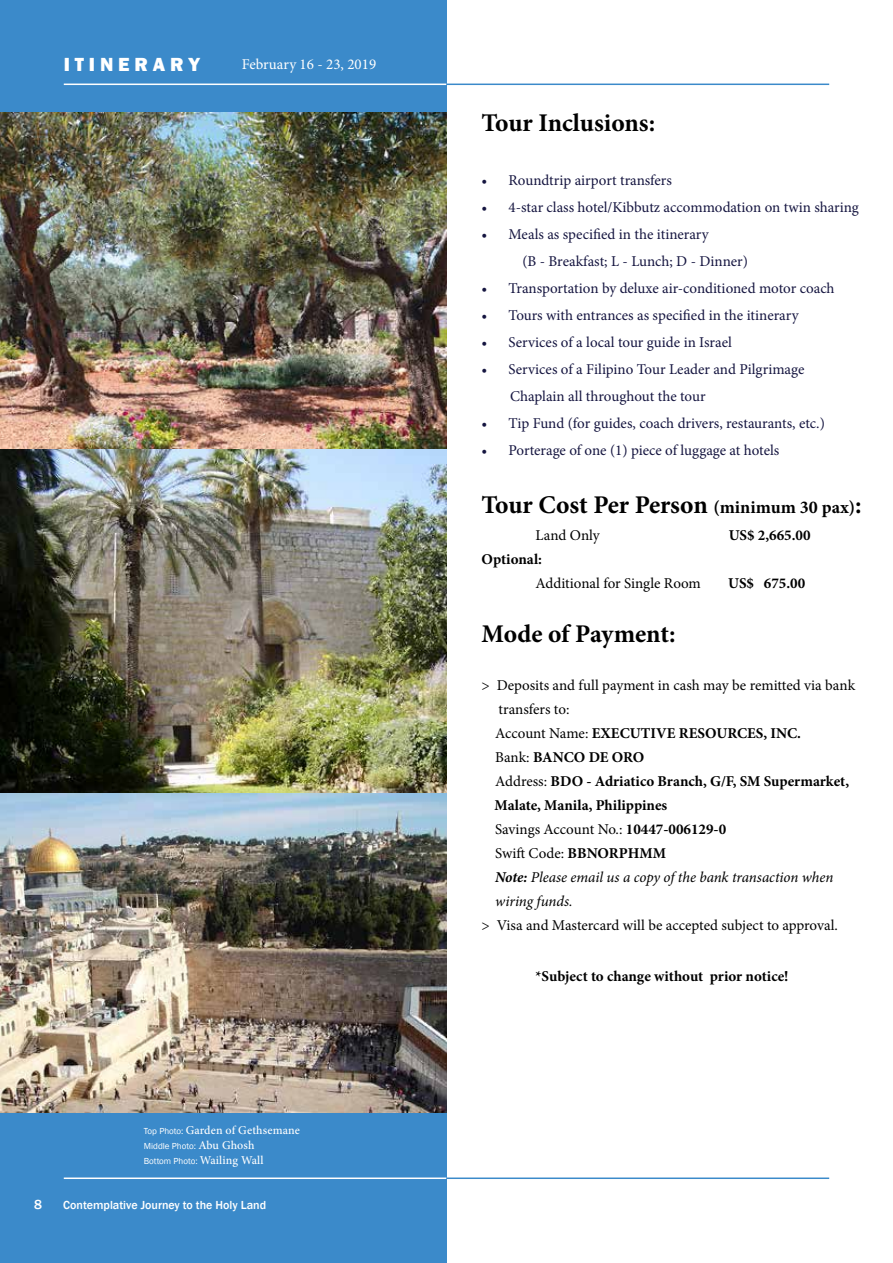
<style>
.page{position:relative;width:893px;height:1263px;background:#fff}
.page>*{position:absolute;margin:0;border:0;box-sizing:border-box;transform-origin:0 0}
.t1{font:700 25.5px "Minion Pro";letter-spacing:-.005em;color:#000}
.t2{font:800 19.5px "Franklin Gothic";color:#fff}
.t3{font:15px/27px "Minion Pro";color:#151540}
.t4{font:700 15px/24px "Minion Pro";color:#000}
.t5{font:15px "Minion Pro";letter-spacing:-.005em;color:#000}
.t6{font:15px "Minion Pro";color:#fff}
.t7{font:500 13.5px "Franklin Gothic";color:#fff}
.t8{font:500 12px "Franklin Gothic";color:#fff}
.t9{font:500 12px "Minion Pro";letter-spacing:.01em;color:#fff}
.t10{font:9px/15px "Franklin Gothic";color:#fff}
.s1{font-family:"Franklin Gothic";font-weight:400;font-size:9px}
.s2{font-family:"Minion Pro";font-weight:500;font-size:12px}
.s3{font-size:18px}
.s4{font-weight:400}
.s5{font-style:italic}
.s6{font-weight:400;font-style:italic}
</style>
<div class="page">
<div style="left:0;top:0;width:446px;height:1263px;background:#3b8aca"></div>
<hr style="left:64px;top:84px;width:382px;height:1px;background:#fff">
<hr style="left:64px;top:1177px;width:382px;height:2px;background:#fff">
<hr style="left:446px;top:84px;width:383px;height:1px;background:#3b8aca">
<hr style="left:446px;top:1177px;width:383px;height:2px;background:#3b8aca">
<img style="left:0;top:113px;width:446px;height:1000px">
<h2 class="t2" style="left:64px;top:52px;width:138px">I T I N E R A R Y</h2>
<p class="t6" style="left:242px;top:54px;width:136px">February 16 - 23, 2019</p>
<p class="t9" style="left:144px;top:1122px;width:157px"><span class="s1">Top Photo:</span> Garden of Gethsemane</p>
<p class="t10" style="left:144px;top:1138px;width:121px">Middle Photo: <span class="s2">Abu Ghosh<br></span>Bottom Photo: <span class="s2">Wailing Wall</span></p>
<p class="t7" style="left:34px;top:1196px;width:9px">8</p>
<p class="t8" style="left:63px;top:1197px;width:204px">Contemplative Journey to the Holy Land</p>
<h1 class="t1" style="left:482px;top:105px;width:175px">Tour Inclusions:</h1>
<p class="t3" style="left:482px;top:167px;width:192px">• Roundtrip airport transfers</p>
<p class="t3" style="left:482px;top:194px;width:379px">• 4-star class hotel/Kibbutz accommodation on twin sharing</p>
<p class="t3" style="left:522px;top:221px;width:227px;text-indent:-41px">• Meals as specified in the itinerary<br>(B - Breakfast; L - Lunch; D - Dinner)</p>
<p class="t3" style="left:482px;top:275px;width:355px">• Transportation by deluxe air-conditioned motor coach</p>
<p class="t3" style="left:482px;top:302px;width:319px">• Tours with entrances as specified in the itinerary</p>
<p class="t3" style="left:482px;top:329px;width:252px">• Services of a local tour guide in Israel</p>
<p class="t3" style="left:510px;top:356px;width:296px;text-indent:-29px">• Services of a Filipino Tour Leader and Pilgrimage<br>Chaplain all throughout the tour</p>
<p class="t3" style="left:482px;top:410px;width:345px">• Tip Fund (for guides, coach drivers, restaurants, etc.)</p>
<p class="t3" style="left:482px;top:437px;width:299px">• Porterage of one (1) piece of luggage at hotels</p>
<h1 class="t1" style="left:482px;top:487px;width:382px">Tour Cost Per Person <span class="s3">(minimum 30 pax)</span>:</h1>
<p class="t5" style="left:536px;top:525px;width:66px">Land Only</p>
<p class="t4" style="left:729px;top:523px;width:83px">US$ 2,665.00</p>
<p class="t4" style="left:482px;top:547px;width:62px">Optional:</p>
<p class="t5" style="left:536px;top:573px;width:167px">Additional for Single Room</p>
<p class="t4" style="left:728px;top:571px;width:79px">US$ 675.00</p>
<h1 class="t1" style="left:482px;top:616px;width:196px">Mode of Payment:</h1>
<p class="t4" style="left:495px;top:673px;width:362px;text-indent:-13px"><span class="s4">&gt; Deposits and full payment in cash may be remitted via bank transfers to:<br>Account Name:</span> EXECUTIVE RESOURCES, INC.<br><span class="s4">Bank:</span> BANCO DE ORO<br><span class="s4">Address:</span> BDO - Adriatico Branch, G/F, SM Supermarket, Malate, Manila, Philippines<br><span class="s4">Savings Account No.:</span> 10447-006129-0<br><span class="s4">Swift Code:</span> BBNORPHMM<br><span class="s5">Note:</span> <span class="s6">Please email us a copy of the bank transaction when wiring funds.</span></p>
<p class="t5" style="left:482px;top:915px;width:358px">&gt; Visa and Mastercard will be accepted subject to approval.</p>
<p class="t4" style="left:536px;top:964px;width:254px">*Subject to change without prior notice!</p>
</div>
